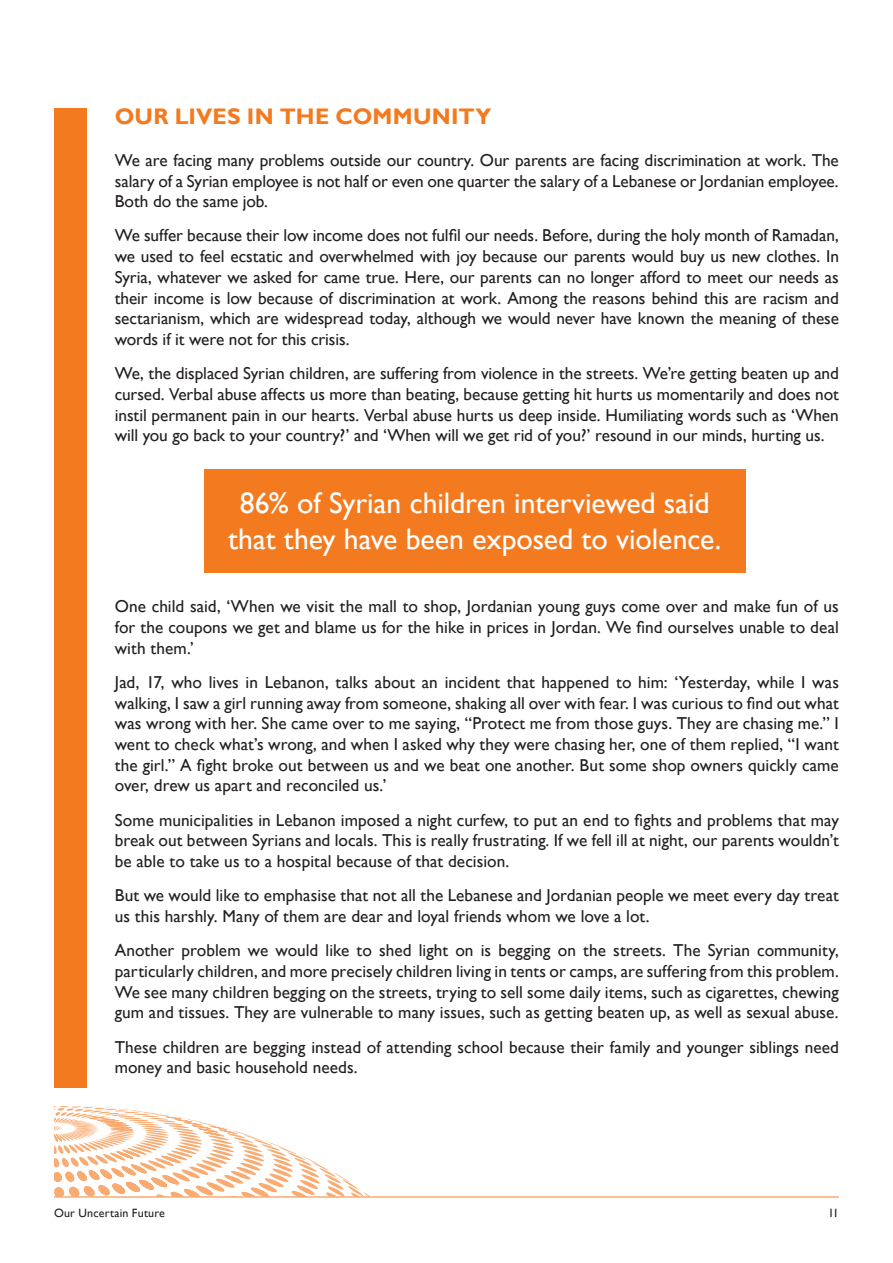
<style>
.page{position:relative;width:893px;height:1263px;background:#fff}
.page>*{position:absolute;margin:0;border:0;box-sizing:border-box;transform-origin:0 0}
.t1{font:29.7px/35.7px "Gill Sans";color:#fff;text-align:center}
.t2{font:700 22.5px "Gill Sans";letter-spacing:.015em;color:#f47a20}
.t3{font:17.25px/20.7px "Gill Sans";color:#231f20;text-align:justify}
.t4{font:12px "Gill Sans";letter-spacing:.015em;color:#231f20}
</style>
<div class="page">
<svg style="left:54px;top:1106px;width:316px;height:90px"></svg>
<hr style="left:54px;top:1196px;width:785px;height:2px;background:#faab71">
<div style="left:55px;top:108px;width:32px;height:979px;background:#f47a20"></div>
<div style="left:204px;top:469px;width:541px;height:104px;background:#f47a20"></div>
<h2 class="t2" style="left:115px;top:102px;width:105px">OUR LIVES</h2>
<h2 class="t2" style="left:247px;top:102px;width:50px">IN THE</h2>
<h2 class="t2" style="left:336px;top:102px;width:103px">COMMUNIT</h2>
<h2 class="t2" style="left:475px;top:102px;width:17px">Y</h2>
<p class="t3" style="left:115px;top:150px;width:726px">We are facing many problems outside our country. Our parents are facing discrimination at work. The salary of a Syrian employee is not half or even one quarter the salary of a Lebanese or Jordanian employee.<br>Both do the same job.</p>
<p class="t3" style="left:115px;top:226px;width:726px">We suffer because their low income does not fulfil our needs. Before, during the holy month of Ramadan, we used to feel ecstatic and overwhelmed with joy because our parents would buy us new clothes. In Syria, whatever we asked for came true. Here, our parents can no longer afford to meet our needs as their income is low because of discrimination at work. Among the reasons behind this are racism and sectarianism, which are widespread today, although we would never have known the meaning of these words if it were not for this crisis.</p>
<p class="t3" style="left:115px;top:363px;width:726px">We, the displaced Syrian children, are suffering from violence in the streets. We’re getting beaten up and cursed. Verbal abuse affects us more than beating, because getting hit hurts us momentarily and does not instil permanent pain in our hearts. Verbal abuse hurts us deep inside. Humiliating words such as ‘When will you go back to your country?’ and ‘When will we get rid of you?’ resound in our minds, hurting us.</p>
<h1 class="t1" style="left:228px;top:486px;width:495px">86% of Syrian children interviewed said that they have been exposed to violence.</h1>
<p class="t3" style="left:115px;top:596px;width:726px">One child said, ‘When we visit the mall to shop, Jordanian young guys come over and make fun of us for the coupons we get and blame us for the hike in prices in Jordan. We find ourselves unable to deal with them.’</p>
<p class="t3" style="left:115px;top:672px;width:726px">Jad, 17, who lives in Lebanon, talks about an incident that happened to him: ‘Yesterday, while I was walking, I saw a girl running away from someone, shaking all over with fear. I was curious to find out what was wrong with her. She came over to me saying, “Protect me from those guys. They are chasing me.” I went to check what’s wrong, and when I asked why they were chasing her, one of them replied, “I want the girl.” A fight broke out between us and we beat one another. But some shop owners quickly came over, drew us apart and reconciled us.’</p>
<p class="t3" style="left:115px;top:810px;width:726px">Some municipalities in Lebanon imposed a night curfew, to put an end to fights and problems that may break out between Syrians and locals. This is really frustrating. If we fell ill at night, our parents wouldn’t be able to take us to a hospital because of that decision.</p>
<p class="t3" style="left:115px;top:885px;width:725px">But we would like to emphasise that not all the Lebanese and Jordanian people we meet every day treat us this harshly. Many of them are dear and loyal friends whom we love a lot.</p>
<p class="t3" style="left:115px;top:940px;width:726px">Another problem we would like to shed light on is begging on the streets. The Syrian community, particularly children, and more precisely children living in tents or camps, are suffering from this problem.<br>We see many children begging on the streets, trying to sell some daily items, such as cigarettes, chewing gum and tissues. They are vulnerable to many issues, such as getting beaten up, as well as sexual abuse.</p>
<p class="t3" style="left:115px;top:1037px;width:726px">These children are begging instead of attending school because their family and younger siblings need money and basic household needs.</p>
<p class="t4" style="left:54px;top:1206px;width:112px">Our Uncertain Future</p>
<p class="t4" style="left:828px;top:1206px;width:12px">11</p>
</div>
